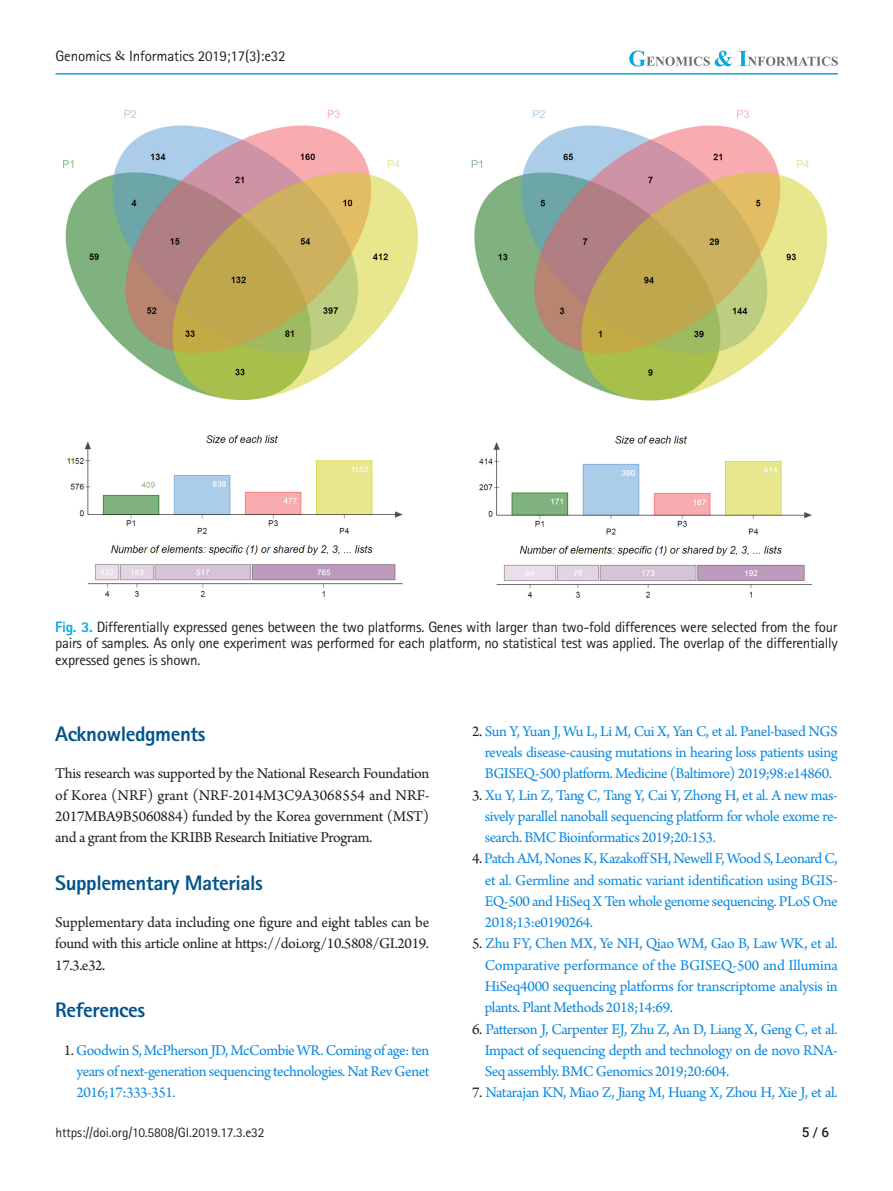
<style>
.page{position:relative;width:893px;height:1191px;background:#fff}
.page>*{position:absolute;margin:0;border:0;box-sizing:border-box;transform-origin:0 0}
.body-title{font:800 21px "Rotis Sans Serif Std";letter-spacing:-.02em;color:#00548b}
.ref{font:15.75px/21.3px "Arno Pro";letter-spacing:-.03em;color:#0b88de;text-align:justify}
.body{font:15.75px/21.3px "Arno Pro";letter-spacing:-.025em;color:#231f20;text-align:justify}
.fig-caption{font:15px/16.5px "Rotis Sans Serif Std";letter-spacing:-.02em;color:#231f20;text-align:justify}
.t1{font:13.5px "Rotis Sans Serif Std";letter-spacing:-.01em;color:#231f20}
.t2{font:500 13.5px "Roboto";color:#231f20}
.s1{font-family:"Arno Pro"}
.s2{font-weight:800;color:#08a7e0}
.s3{color:#231f20}
</style>
<div class="page">
<img style="left:62px;top:110px;width:766px;height:488px">
<hr style="left:55px;top:73px;width:783px;height:2px;background:#08a7e0">
<svg style="left:629px;top:51px;width:209px;height:15px"></svg>
<p class="fig-caption" style="left:55px;top:47px;width:232px">Genomics <span class="s1">&amp;</span> Informatics 2019;17(3):e32</p>
<p class="fig-caption" style="left:55px;top:618px;width:784px"><span class="s2">Fig. 3.</span> Differentially expressed genes between the two platforms. Genes with larger than two-fold differences were selected from the four pairs of samples. As only one experiment was performed for each platform, no statistical test was applied. The overlap of the differentially expressed genes is shown.</p>
<p class="body-title" style="left:55px;top:720px;width:152px">Acknowledgments</p>
<p class="body" style="left:55px;top:764px;width:376px">This research was supported by the National Research Foundation of Korea (NRF) grant (NRF-2014M3C9A3068554 and NRF-2017MBA9B5060884) funded by the Korea government (MST) and a grant from the KRIBB Research Initiative Program.</p>
<p class="body-title" style="left:55px;top:869px;width:209px">Supplementary Materials</p>
<p class="body" style="left:55px;top:912px;width:376px">Supplementary data including one figure and eight tables can be found with this article online at https://doi.org/10.5808/GI.2019.<br>17.3.e32.</p>
<p class="body-title" style="left:55px;top:996px;width:91px">References</p>
<p class="ref" style="left:77px;top:1040px;width:354px;text-indent:-13px"><span class="s3">1.</span> Goodwin S, McPherson JD, McCombie WR. Coming of age: ten years of next-generation sequencing technologies. Nat Rev Genet 2016;17:333-351.</p>
<p class="ref" style="left:485px;top:721px;width:354px;text-indent:-13px"><span class="s3">2.</span> Sun Y, Yuan J, Wu L, Li M, Cui X, Yan C, et al. Panel-based NGS reveals disease-causing mutations in hearing loss patients using BGISEQ-500 platform. Medicine (Baltimore) 2019;98:e14860.</p>
<p class="ref" style="left:485px;top:785px;width:354px;text-indent:-13px"><span class="s3">3.</span> Xu Y, Lin Z, Tang C, Tang Y, Cai Y, Zhong H, et al. A new mas&shy;sively parallel nanoball sequencing platform for whole exome re&shy;search. BMC Bioinformatics 2019;20:153.</p>
<p class="ref" style="left:485px;top:849px;width:354px;text-indent:-13px"><span class="s3">4.</span> Patch AM, Nones K, Kazakoff SH, Newell F, Wood S, Leonard C, et al. Germline and somatic variant identification using BGIS-EQ-500 and HiSeq X Ten whole genome sequencing. PLoS One 2018;13:e0190264.</p>
<p class="ref" style="left:485px;top:934px;width:355px;text-indent:-13px"><span class="s3">5.</span> Zhu FY, Chen MX, Ye NH, Qiao WM, Gao B, Law WK, et al.<br>Comparative performance of the BGISEQ-500 and Illumina HiSeq4000 sequencing platforms for transcriptome analysis in plants. Plant Methods 2018;14:69.</p>
<p class="ref" style="left:485px;top:1019px;width:354px;text-indent:-13px"><span class="s3">6.</span> Patterson J, Carpenter EJ, Zhu Z, An D, Liang X, Geng C, et al.<br>Impact of sequencing depth and technology on de novo RNA-Seq assembly. BMC Genomics 2019;20:604.</p>
<p class="ref" style="left:472px;top:1082px;width:367px"><span class="s3">7.</span> Natarajan KN, Miao Z, Jiang M, Huang X, Zhou H, Xie J, et al.</p>
<p class="t1" style="left:55px;top:1124px;width:211px">https://doi.org/10.5808/GI.2019.17.3.e32</p>
<p class="t2" style="left:802px;top:1123px;width:29px">5 / 6</p>
</div>
